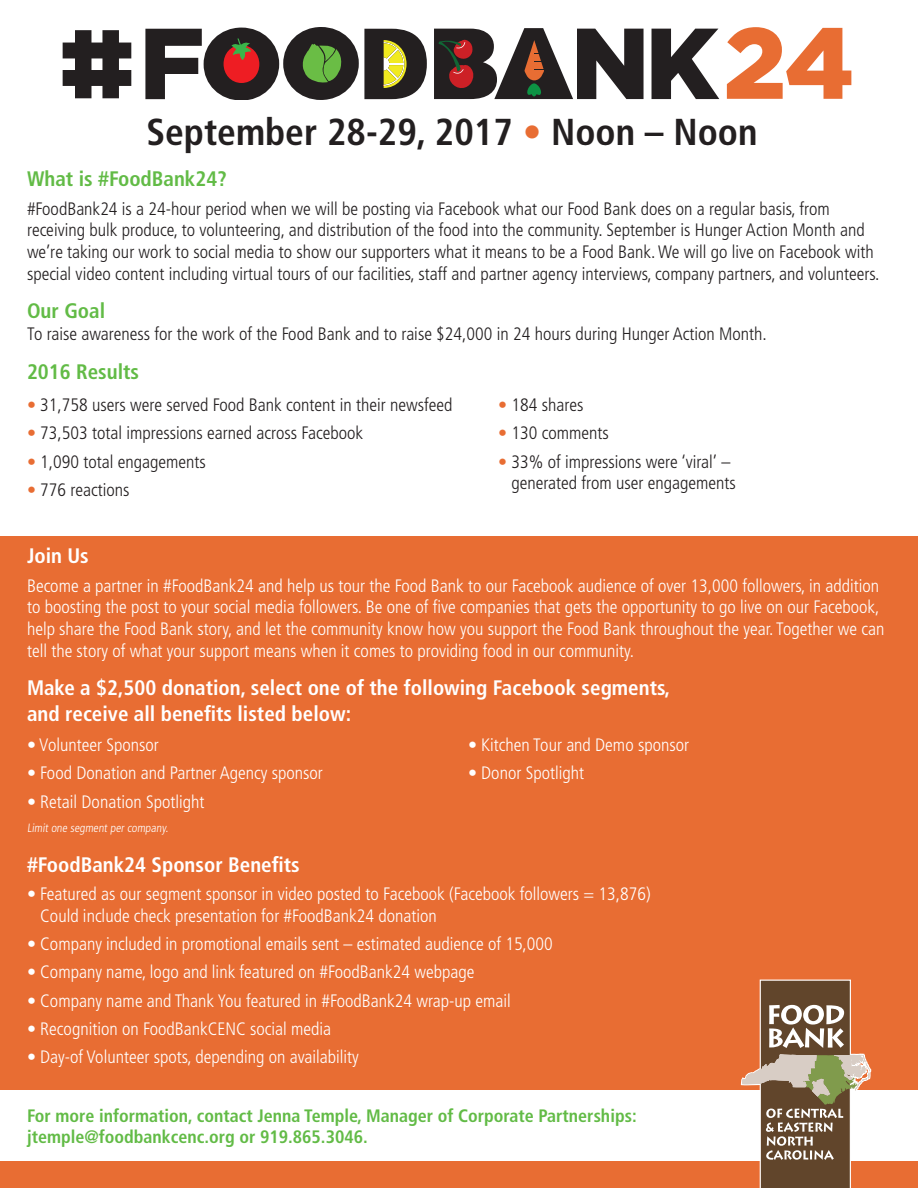
<style>
.page{position:relative;width:918px;height:1188px;background:#fff}
.page>*{position:absolute;margin:0;border:0;box-sizing:border-box;transform-origin:0 0}
.t1{font:700 condensed 37.5px "Frutiger";color:#231f20}
.t2{font:700 condensed 21px/25.2px "Frutiger";color:#fff}
.t3{font:700 condensed 21px "Frutiger";color:#62bb46}
.t4{font:300 condensed 18px/21.6px "Frutiger";color:#fff}
.t5{font:300 condensed 18px/21.6px "Frutiger";color:#231f20}
.t6{font:700 condensed 18px/21.6px "Frutiger";color:#62bb46}
.t7{font:300 condensed 12px "Frutiger";color:#fff}
.s1{color:#e86d33}
</style>
<div class="page">
<div style="left:0;top:537px;width:918px;height:651px;background:#e86d33"></div>
<svg style="left:652px;top:29px;width:67px;height:70px"></svg>
<svg style="left:727px;top:27px;width:124px;height:72px"></svg>
<svg style="left:145px;top:27px;width:282px;height:72px"></svg>
<svg style="left:63px;top:30px;width:68px;height:68px"></svg>
<svg style="left:434px;top:28px;width:210px;height:71px"></svg>
<div style="left:0;top:1091px;width:918px;height:70px;background:#fff"></div>
<svg style="left:741px;top:980px;width:130px;height:208px"></svg>
<p class="t1" style="left:146px;top:110px;width:613px">September 28-29, 2017 <span class="s1">•</span> Noon – Noon</p>
<p class="t3" style="left:27px;top:167px;width:202px">What is #FoodBank24?</p>
<p class="t5" style="left:27px;top:198px;width:854px">#FoodBank24 is a 24-hour period when we will be posting via Facebook what our Food Bank does on a regular basis, from receiving bulk produce, to volunteering, and distribution of the food into the community. September is Hunger Action Month and we’re taking our work to social media to show our supporters what it means to be a Food Bank. We will go live on Facebook with special video content including virtual tours of our facilities, staff and partner agency interviews, company partners, and volunteers.</p>
<p class="t3" style="left:27px;top:298px;width:80px">Our Goal</p>
<p class="t5" style="left:27px;top:323px;width:741px">To raise awareness for the work of the Food Bank and to raise $24,000 in 24 hours during Hunger Action Month.</p>
<p class="t3" style="left:27px;top:359px;width:114px">2016 Results</p>
<p class="t5" style="left:27px;top:394px;width:427px"><span class="s1">•</span> 31,758 users were served Food Bank content in their newsfeed</p>
<p class="t5" style="left:27px;top:423px;width:338px"><span class="s1">•</span> 73,503 total impressions earned across Facebook</p>
<p class="t5" style="left:27px;top:451px;width:180px"><span class="s1">•</span> 1,090 total engagements</p>
<p class="t5" style="left:27px;top:479px;width:104px"><span class="s1">•</span> 776 reactions</p>
<p class="t5" style="left:498px;top:394px;width:87px"><span class="s1">•</span> 184 shares</p>
<p class="t5" style="left:498px;top:423px;width:112px"><span class="s1">•</span> 130 comments</p>
<p class="t5" style="left:512px;top:451px;width:226px;text-indent:-13px"><span class="s1">•</span> 33% of impressions were ‘viral’ – generated from user engagements</p>
<p class="t2" style="left:27px;top:544px;width:63px">Join Us</p>
<p class="t4" style="left:27px;top:575px;width:859px">Become a partner in #FoodBank24 and help us tour the Food Bank to our Facebook audience of over 13,000 followers, in addition to boosting the post to your social media followers. Be one of five companies that gets the opportunity to go live on our Facebook, help share the Food Bank story, and let the community know how you support the Food Bank throughout the year. Together we can tell the story of what your support means when it comes to providing food in our community.</p>
<p class="t2" style="left:27px;top:675px;width:645px">Make a $2,500 donation, select one of the following Facebook segments, and receive all benefits listed below:</p>
<p class="t4" style="left:27px;top:734px;width:133px">• Volunteer Sponsor</p>
<p class="t4" style="left:27px;top:763px;width:297px">• Food Donation and Partner Agency sponsor</p>
<p class="t4" style="left:27px;top:791px;width:179px">• Retail Donation Spotlight</p>
<p class="t7" style="left:27px;top:821px;width:145px">Limit one segment per company.</p>
<p class="t4" style="left:468px;top:734px;width:223px">• Kitchen Tour and Demo sponsor</p>
<p class="t4" style="left:468px;top:763px;width:118px">• Donor Spotlight</p>
<p class="t2" style="left:27px;top:852px;width:274px">#FoodBank24 Sponsor Benefits</p>
<p class="t4" style="left:40px;top:883px;width:612px;text-indent:-13px">• Featured as our segment sponsor in video posted to Facebook (Facebook followers = 13,876)<br>Could include check presentation for #FoodBank24 donation</p>
<p class="t4" style="left:27px;top:933px;width:527px">• Company included in promotional emails sent – estimated audience of 15,000</p>
<p class="t4" style="left:27px;top:962px;width:449px">• Company name, logo and link featured on #FoodBank24 webpage</p>
<p class="t4" style="left:27px;top:990px;width:485px">• Company name and Thank You featured in #FoodBank24 wrap-up email</p>
<p class="t4" style="left:27px;top:1018px;width:306px">• Recognition on FoodBankCENC social media</p>
<p class="t4" style="left:27px;top:1047px;width:333px">• Day-of Volunteer spots, depending on availability</p>
<p class="t6" style="left:27px;top:1105px;width:611px">For more information, contact Jenna Temple, Manager of Corporate Partnerships: jtemple@foodbankcenc.org or 919.865.3046.</p>
</div>
